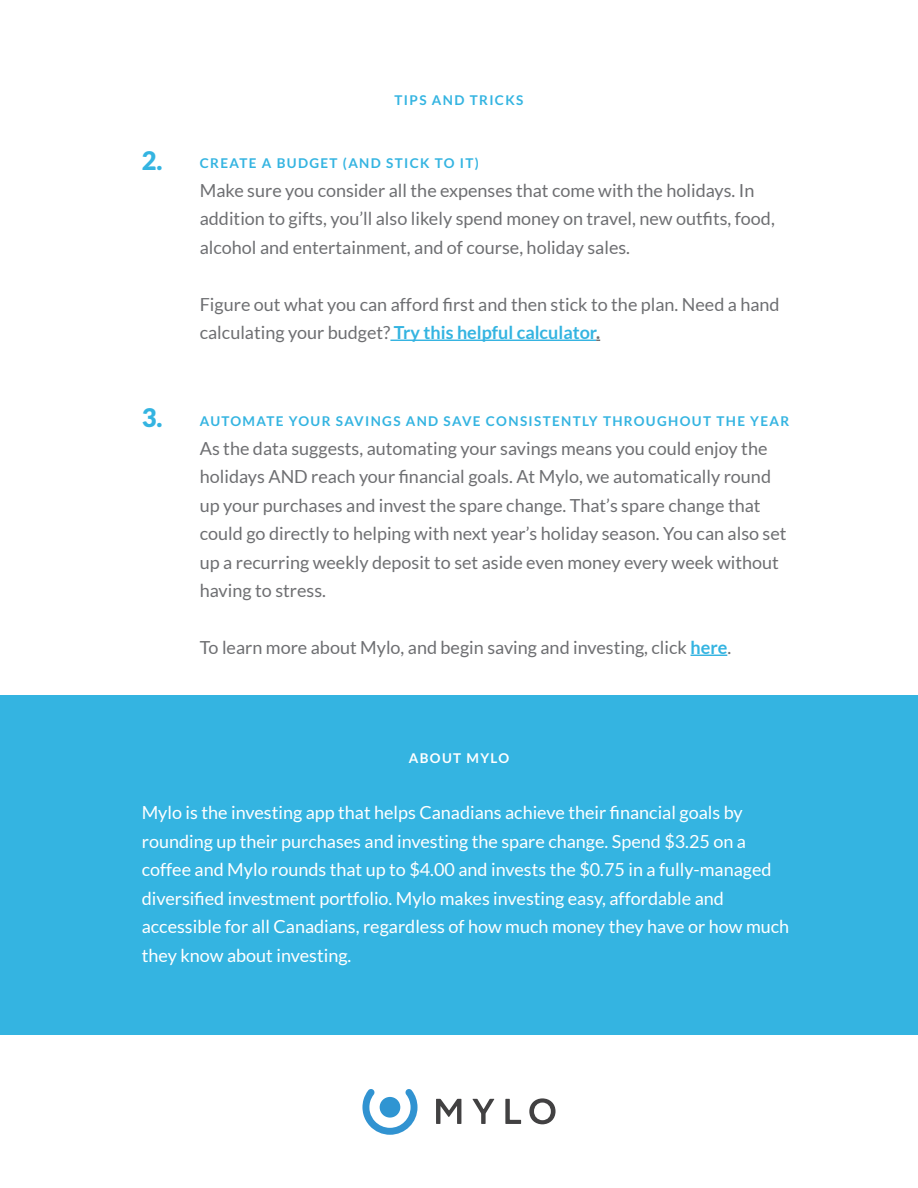
<style>
.page{position:relative;width:918px;height:1188px;background:#fff}
.page>*{position:absolute;margin:0;border:0;box-sizing:border-box;transform-origin:0 0}
.t1{font:900 25.5px "Lato";color:#34b4e1}
.t2{font:18px/28.5px "Lato";color:#6e6f72}
.t3{font:18px/28.5px "Lato";color:#fff}
.t4{font:700 13.5px "Lato";letter-spacing:.1em;color:#34b4e1}
.t5{font:700 13.5px "Lato";letter-spacing:.1em;color:#fff}
.s1{font-weight:700;color:#34b4e1}
.s2{font-weight:700}
</style>
<div class="page">
<svg style="left:436px;top:1099px;width:25px;height:25px"></svg>
<svg style="left:472px;top:1099px;width:22px;height:25px"></svg>
<svg style="left:505px;top:1099px;width:16px;height:25px"></svg>
<svg style="left:529px;top:1098px;width:27px;height:26px"></svg>
<svg style="left:362px;top:1089px;width:56px;height:46px"></svg>
<hr style="left:390px;top:340px;width:206px;height:1px;background:#34b4e1">
<hr style="left:691px;top:655px;width:36px;height:1px;background:#34b4e1">
<div style="left:0;top:696px;width:918px;height:339px;background:#34b4e1"></div>
<h1 class="t1" style="left:142px;top:145px;width:22px">2.</h1>
<h1 class="t1" style="left:142px;top:403px;width:22px">3.</h1>
<p class="t4" style="left:395px;top:93px;width:130px">TIPS AND TRICKS</p>
<p class="t4" style="left:200px;top:156px;width:281px">CREATE A BUDGET (AND STICK TO IT)</p>
<p class="t2" style="left:200px;top:176px;width:577px">Make sure you consider all the expenses that come with the holidays. In addition to gifts, you’ll also likely spend money on travel, new outfits, food, alcohol and entertainment, and of course, holiday sales.</p>
<p class="t2" style="left:200px;top:290px;width:581px">Figure out what you can afford first and then stick to the plan. Need a hand calculating your budget? <span class="s1">Try this helpful calculator</span><span class="s2">.</span></p>
<p class="t4" style="left:200px;top:414px;width:591px">AUTOMATE YOUR SAVINGS AND SAVE CONSISTENTLY THROUGHOUT THE YEAR</p>
<p class="t2" style="left:200px;top:434px;width:588px">As the data suggests, automating your savings means you could enjoy the holidays AND reach your financial goals. At Mylo, we automatically round up your purchases and invest the spare change. That’s spare change that could go directly to helping with next year’s holiday season. You can also set up a recurring weekly deposit to set aside even money every week without having to stress.</p>
<p class="t2" style="left:200px;top:633px;width:533px">To learn more about Mylo, and begin saving and investing, click <span class="s1">here</span>.</p>
<p class="t5" style="left:409px;top:751px;width:102px">ABOUT MYLO</p>
<p class="t3" style="left:142px;top:798px;width:649px">Mylo is the investing app that helps Canadians achieve their financial goals by rounding up their purchases and investing the spare change. Spend $3.25 on a coffee and Mylo rounds that up to $4.00 and invests the $0.75 in a fully-managed diversified investment portfolio. Mylo makes investing easy, affordable and accessible for all Canadians, regardless of how much money they have or how much they know about investing.</p>
</div>
